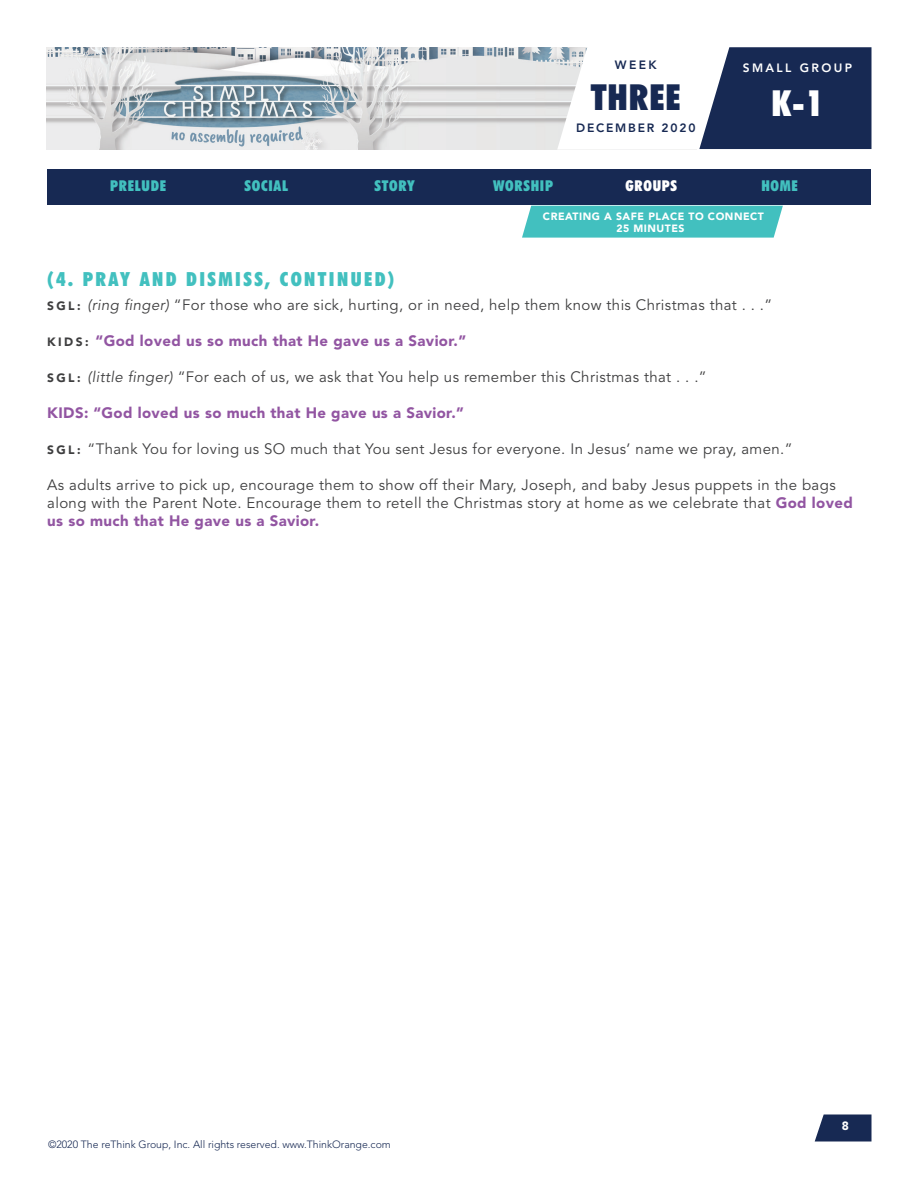
<style>
.page{position:relative;width:918px;height:1188px;background:#fff}
.page>*{position:absolute;margin:0;border:0;box-sizing:border-box;transform-origin:0 0}
.t1{font:900 condensed 36px "Futura BT";letter-spacing:.025em;color:#172953}
.t2{font:900 condensed 36px "Futura BT";color:#fff}
.Paragraph_Style_1{font:900 condensed 19.5px "Futura BT";letter-spacing:.125em;color:#42c0bf}
.Paragraph_Style_1-2{font:15px/18px "Avenir LT Std";letter-spacing:.025em;color:#3e3e3f}
.Paragraph_Style_1-3{font:900 15px "Avenir LT Std";letter-spacing:.025em;color:#9255a2}
.t3{font:900 condensed 15px "Futura BT";letter-spacing:.05em;color:#42c0bf}
.t4{font:900 condensed 15px "Futura BT";letter-spacing:.05em;color:#fff}
.t5{font:800 12px "Avenir LT Std";letter-spacing:.15em;color:#172953}
.t6{font:800 12px "Avenir LT Std";letter-spacing:.2em;color:#fff}
.t7{font:900 12px "Avenir LT Std";color:#fff}
.t8{font:300 10.5px "Avenir LT Std";color:#172953}
.t9{font:900 10.5px/12px "Avenir LT Std";letter-spacing:.05em;color:#fff;text-align:center}
.s1{font-weight:900;font-size:12px}
.s2{font-style:italic}
.s3{font-size:12px;color:#3e3e3f}
.s4{font-weight:900;color:#9255a2}
</style>
<div class="page">
<img style="left:46px;top:47px;width:511px;height:102px">
<svg style="left:557px;top:47px;width:315px;height:103px"></svg>
<svg style="left:815px;top:1114px;width:57px;height:28px;background:#314166"></svg>
<div style="left:522px;top:206px;width:261px;height:32px;background:#42c0bf"></div>
<div style="left:47px;top:170px;width:824px;height:36px;background:#172953"></div>
<p class="t5" style="left:615px;top:58px;width:43px">WEEK</p>
<p class="t6" style="left:743px;top:61px;width:111px">SMALL GROUP</p>
<h1 class="t1" style="left:591px;top:75px;width:91px">THREE</h1>
<h1 class="t2" style="left:772px;top:81px;width:54px">K-1</h1>
<p class="t5" style="left:576px;top:121px;width:121px">DECEMBER 2020</p>
<p class="t3" style="left:110px;top:177px;width:57px">PRELUDE</p>
<p class="t3" style="left:245px;top:177px;width:45px">SOCIAL</p>
<p class="t3" style="left:375px;top:177px;width:42px">STORY</p>
<p class="t3" style="left:493px;top:177px;width:62px">WORSHIP</p>
<p class="t4" style="left:626px;top:177px;width:53px">GROUPS</p>
<p class="t3" style="left:761px;top:177px;width:38px">HOME</p>
<p class="t9" style="left:543px;top:210px;width:223px">CREATING A SAFE PLACE TO CONNECT<br>25 MINUTES</p>
<p class="Paragraph_Style_1" style="left:47px;top:267px;width:349px">(4. PRAY AND DISMISS, CONTINUED)</p>
<p class="Paragraph_Style_1-2" style="left:47px;top:297px;width:727px"><span class="s1">S G L :</span> <span class="s2">(ring finger)</span> “For those who are sick, hurting, or in need, help them know this Christmas that . . .”</p>
<p class="Paragraph_Style_1-3" style="left:47px;top:332px;width:420px"><span class="s3">K I D S :</span> “God loved us so much that He gave us a Savior.”</p>
<p class="Paragraph_Style_1-2" style="left:47px;top:369px;width:661px"><span class="s1">S G L :</span> <span class="s2">(little finger)</span> “For each of us, we ask that You help us remember this Christmas that . . .”</p>
<p class="Paragraph_Style_1-3" style="left:47px;top:404px;width:418px">KIDS: “God loved us so much that He gave us a Savior.”</p>
<p class="Paragraph_Style_1-2" style="left:47px;top:441px;width:747px"><span class="s1">S G L :</span> “Thank You for loving us SO much that You sent Jesus for everyone. In Jesus’ name we pray, amen.”</p>
<p class="Paragraph_Style_1-2" style="left:47px;top:477px;width:807px">As adults arrive to pick up, encourage them to show off their Mary, Joseph, and baby Jesus puppets in the bags along with the Parent Note. Encourage them to retell the Christmas story at home as we celebrate that <span class="s4">God loved us so much that He gave us a Savior.</span></p>
<p class="t8" style="left:48px;top:1138px;width:344px">©2020 The reThink Group, Inc. All rights reserved. www.ThinkOrange.com</p>
<p class="t7" style="left:842px;top:1118px;width:9px">8</p>
</div>
